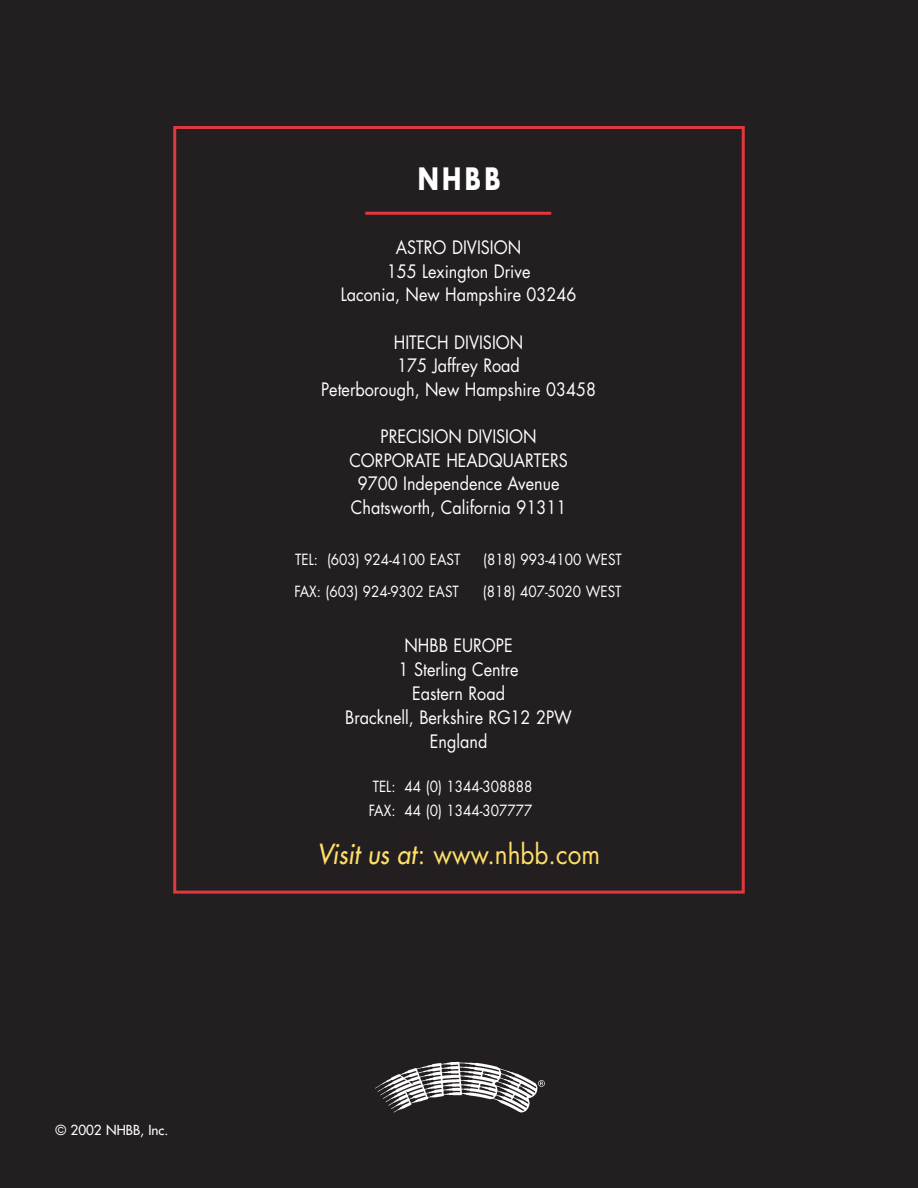
<style>
.page{position:relative;width:918px;height:1188px;background:#231f20}
.page>*{position:absolute;margin:0;border:0;box-sizing:border-box;transform-origin:0 0}
.t1{font:700 30px "Futura";color:#fff;scale:.8 1}
.t2{font:27px "Futura";color:#ffdf68;scale:.9 1}
.t3{font:18px/23.7px "Futura";color:#fff;text-align:center;scale:.9 1}
.t4{font:15px/24px "Futura";color:#fff;scale:.9 1}
.t5{font:13.5px "Futura";color:#fff}
.s1{font-style:italic}
</style>
<div class="page">
<div style="left:173px;top:126px;width:572px;height:768px;border:3px solid #e1373d"></div>
<hr style="left:365px;top:212px;width:186px;height:3px;background:#e1373d">
<img style="left:375px;top:1061px;width:170px;height:52px">
<p class="t5" style="left:56px;top:1123px;width:114px">© 2002 NHBB, Inc.</p>
<h1 class="t1" style="left:418px;top:165px;width:105px">NHBB</h1>
<p class="t3" style="left:341px;top:237px;width:263px">ASTRO DIVISION<br>155 Lexington Drive<br>Laconia, New Hampshire 03246</p>
<p class="t3" style="left:321px;top:332px;width:307px">HITECH DIVISION<br>175 Jaffrey Road<br>Peterborough, New Hampshire 03458</p>
<p class="t3" style="left:349px;top:426px;width:244px">PRECISION DIVISION<br>CORPORATE HEADQUARTERS<br>9700 Independence Avenue<br>Chatsworth, California 91311</p>
<p class="t4" style="left:295px;top:549px;width:185px">TEL: (603) 924-4100 EAST</p>
<p class="t4" style="left:483px;top:549px;width:156px">(818) 993-4100 WEST</p>
<p class="t4" style="left:294px;top:580px;width:184px">FAX: (603) 924-9302 EAST</p>
<p class="t4" style="left:483px;top:580px;width:156px">(818) 407-5020 WEST</p>
<p class="t3" style="left:345px;top:635px;width:253px">NHBB EUROPE<br>1 Sterling Centre<br>Eastern Road<br>Bracknell, Berkshire RG12 2PW<br>England</p>
<p class="t4" style="left:369px;top:775px;width:183px">TEL: 44 (0) 1344-308888<br>FAX: 44 (0) 1344-307777</p>
<h2 class="t2" style="left:317px;top:841px;width:316px"><span class="s1">Visit us at</span>: www.nhbb.com</h2>
</div>
